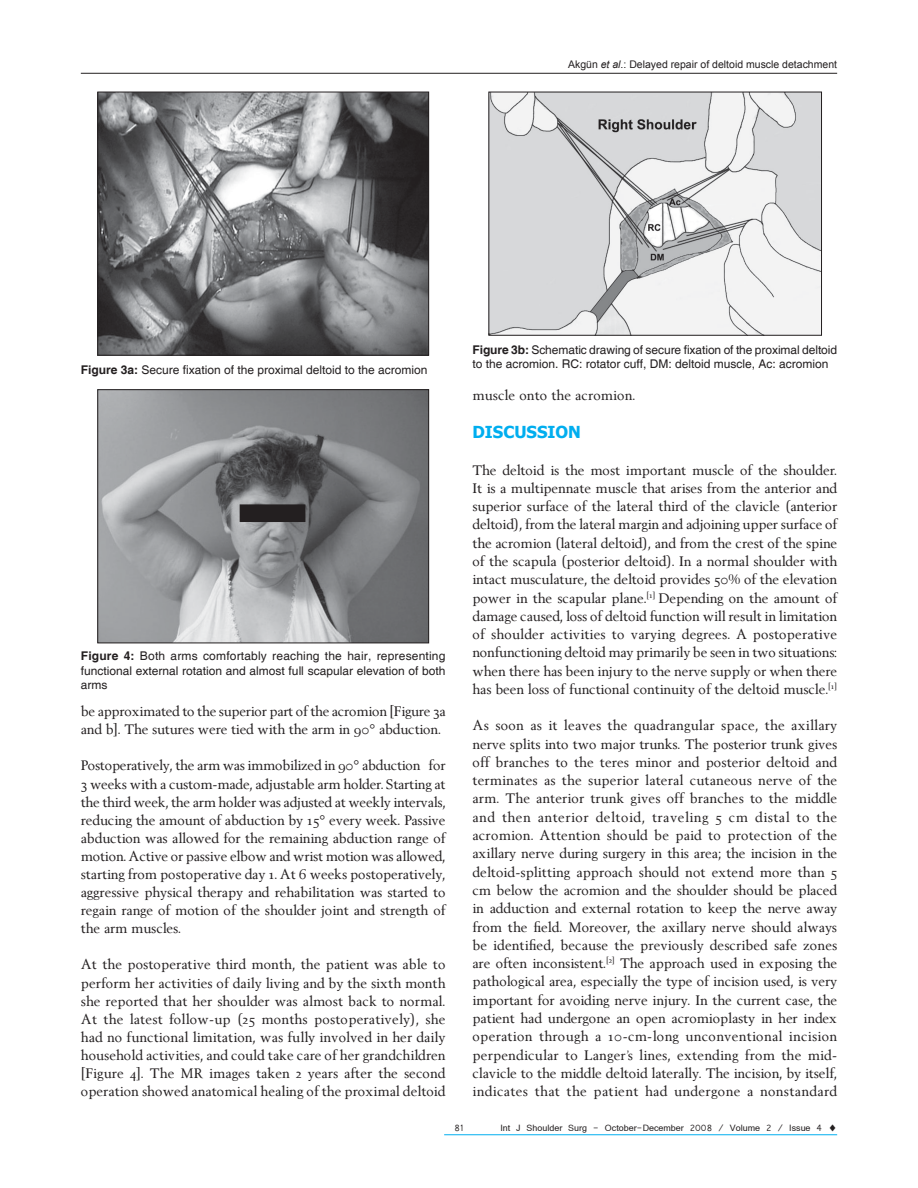
<style>
.page{position:relative;width:918px;height:1188px;background:#fff}
.page>*{position:absolute;margin:0;border:0;box-sizing:border-box;transform-origin:0 0}
.t1{font:700 16.5px "Tahoma";color:#00aeef}
.t2{font:15px/18.3px "Berling Antiqua";color:#231f20;text-align:justify}
.t3{font:13.5px "Vrinda";color:#231f20}
.t4{font:12px/14.4px "Helvetica";color:#231f20;text-align:justify}
.t5{font:10.5px "Arial";color:#231f20}
.s1{font-style:italic}
.s2{font-weight:700}
</style>
<div class="page">
<hr style="left:444px;top:1134px;width:393px;height:1px;background:#00aeef">
<img style="left:100px;top:94px;width:327px;height:259px">
<div style="left:98px;top:92px;width:331px;height:263px;border:1px solid #231f20"></div>
<img style="left:100px;top:391px;width:327px;height:250px">
<div style="left:98px;top:389px;width:331px;height:254px;border:1px solid #231f20"></div>
<img style="left:491px;top:94px;width:329px;height:239px">
<hr style="left:81px;top:73px;width:756px;height:1px;background:#231f20">
<p class="t5" style="left:568px;top:59px;width:271px">Akgün <span class="s1">et al</span>.: Delayed repair of deltoid muscle detachment</p>
<p class="t4" style="left:81px;top:362px;width:348px"><span class="s2">Figure 3a:</span> Secure fixation of the proximal deltoid to the acromion</p>
<p class="t4" style="left:81px;top:649px;width:366px"><span class="s2">Figure 4:</span> Both arms comfortably reaching the hair, representing functional external rotation and almost full scapular elevation of both arms</p>
<p class="t2" style="left:81px;top:703px;width:366px">be approximated to the superior part of the acromion [Figure 3a and b]. The sutures were tied with the arm in 90° abduction.</p>
<p class="t2" style="left:81px;top:757px;width:366px">Postoperatively, the arm was immobilized in 90° abduction for 3 weeks with a custom-made, adjustable arm holder. Starting at the third week, the arm holder was adjusted at weekly intervals, reducing the amount of abduction by 15° every week. Passive abduction was allowed for the remaining abduction range of motion. Active or passive elbow and wrist motion was allowed, starting from postoperative day 1. At 6 weeks postoperatively, aggressive physical therapy and rehabilitation was started to regain range of motion of the shoulder joint and strength of the arm muscles.</p>
<p class="t2" style="left:81px;top:957px;width:366px">At the postoperative third month, the patient was able to perform her activities of daily living and by the sixth month she reported that her shoulder was almost back to normal.<br>At the latest follow-up (25 months postoperatively), she had no functional limitation, was fully involved in her daily household activities, and could take care of her grandchildren [Figure 4]. The MR images taken 2 years after the second operation showed anatomical healing of the proximal deltoid</p>
<p class="t4" style="left:472px;top:343px;width:366px"><span class="s2">Figure 3b:</span> Schematic drawing of secure fixation of the proximal deltoid to the acromion. RC: rotator cuff, DM: deltoid muscle, Ac: acromion</p>
<p class="t2" style="left:472px;top:387px;width:164px">muscle onto the acromion.</p>
<p class="t1" style="left:472px;top:422px;width:110px">DISCUSSION</p>
<p class="t2" style="left:472px;top:462px;width:366px">The deltoid is the most important muscle of the shoulder.<br>It is a multipennate muscle that arises from the anterior and superior surface of the lateral third of the clavicle (anterior deltoid), from the lateral margin and adjoining upper surface of the acromion (lateral deltoid), and from the crest of the spine of the scapula (posterior deltoid). In a normal shoulder with intact musculature, the deltoid provides 50% of the elevation power in the scapular plane.<sup>[1]</sup> Depending on the amount of damage caused, loss of deltoid function will result in limitation of shoulder activities to varying degrees. A postoperative nonfunctioning deltoid may primarily be seen in two situations: when there has been injury to the nerve supply or when there has been loss of functional continuity of the deltoid muscle.<sup>[1]</sup></p>
<p class="t2" style="left:472px;top:717px;width:366px">As soon as it leaves the quadrangular space, the axillary nerve splits into two major trunks. The posterior trunk gives off branches to the teres minor and posterior deltoid and terminates as the superior lateral cutaneous nerve of the arm. The anterior trunk gives off branches to the middle and then anterior deltoid, traveling 5 cm distal to the acromion. Attention should be paid to protection of the axillary nerve during surgery in this area; the incision in the deltoid-splitting approach should not extend more than 5 cm below the acromion and the shoulder should be placed in adduction and external rotation to keep the nerve away from the field. Moreover, the axillary nerve should always be identified, because the previously described safe zones are often inconsistent.<sup>[2]</sup> The approach used in exposing the pathological area, especially the type of incision used, is very important for avoiding nerve injury. In the current case, the patient had undergone an open acromioplasty in her index operation through a 10-cm-long unconventional incision perpendicular to Langer’s lines, extending from the mid&shy;clavicle to the middle deltoid laterally. The incision, by itself, indicates that the patient had undergone a nonstandard</p>
<p class="t3" style="left:454px;top:1121px;width:11px">81</p>
<p class="t3" style="left:500px;top:1121px;width:338px">Int J Shoulder Surg - October-December 2008 / Volume 2 / Issue 4 ♦</p>
</div>
